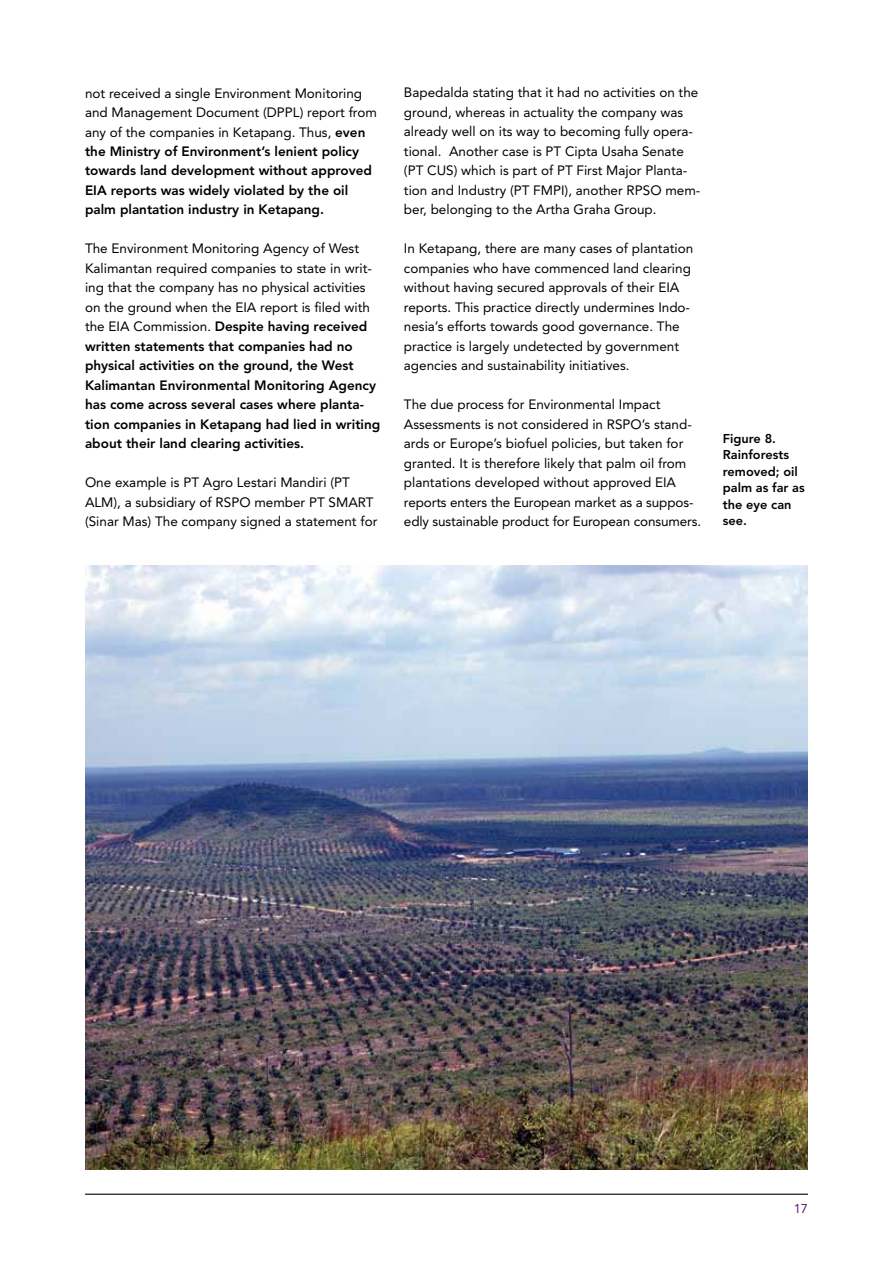
<style>
.page{position:relative;width:893px;height:1263px;background:#fff}
.page>*{position:absolute;margin:0;border:0;box-sizing:border-box;transform-origin:0 0}
.t1{font:13.5px/19.5px "Avenir LT Std";color:#000}
.t2{font:800 13.5px/19.5px "Avenir LT Std";color:#000}
.t3{font:800 12.75px/16.5px "Avenir LT Std";color:#000}
.t4{font:12.75px "Avenir LT Std";color:#64207e}
.s1{font-weight:400}
</style>
<div class="page">
<hr style="left:85px;top:1193px;width:723px;height:2px;background:#000">
<img style="left:85px;top:565px;width:723px;height:605px">
<p class="t2" style="left:85px;top:83px;width:293px"><span class="s1">not received a single Environment Monitoring and Management Document (DPPL) report from any of the companies in Ketapang. Thus,</span> even the Ministry of Environment’s lenient policy towards land development without approved EIA reports was widely violated by the oil palm plantation industry in Ketapang.</p>
<p class="t2" style="left:85px;top:239px;width:297px"><span class="s1">The Environment Monitoring Agency of West Kalimantan required companies to state in writ&shy;ing that the company has no physical activities on the ground when the EIA report is filed with the EIA Commission.</span> Despite having received written statements that companies had no physical activities on the ground, the West Kalimantan Environmental Monitoring Agency has come across several cases where planta&shy;tion companies in Ketapang had lied in writing about their land clearing activities.</p>
<p class="t1" style="left:85px;top:473px;width:294px">One example is PT Agro Lestari Mandiri (PT<br>ALM), a subsidiary of RSPO member PT SMART (Sinar Mas) The company signed a statement for</p>
<p class="t1" style="left:404px;top:83px;width:298px">Bapedalda stating that it had no activities on the ground, whereas in actuality the company was already well on its way to becoming fully opera&shy;tional. Another case is PT Cipta Usaha Senate (PT CUS) which is part of PT First Major Planta&shy;tion and Industry (PT FMPI), another RPSO mem&shy;ber, belonging to the Artha Graha Group.</p>
<p class="t1" style="left:404px;top:239px;width:291px">In Ketapang, there are many cases of plantation companies who have commenced land clearing without having secured approvals of their EIA reports. This practice directly undermines Indo&shy;nesia’s efforts towards good governance. The practice is largely undetected by government agencies and sustainability initiatives.</p>
<p class="t1" style="left:404px;top:395px;width:299px">The due process for Environmental Impact Assessments is not considered in RSPO’s stand&shy;ards or Europe’s biofuel policies, but taken for granted. It is therefore likely that palm oil from plantations developed without approved EIA reports enters the European market as a suppos&shy;edly sustainable product for European consumers.</p>
<p class="t3" style="left:723px;top:430px;width:83px">Figure 8.<br>Rainforests removed; oil palm as far as the eye can see.</p>
<p class="t4" style="left:794px;top:1201px;width:16px">17</p>
</div>
